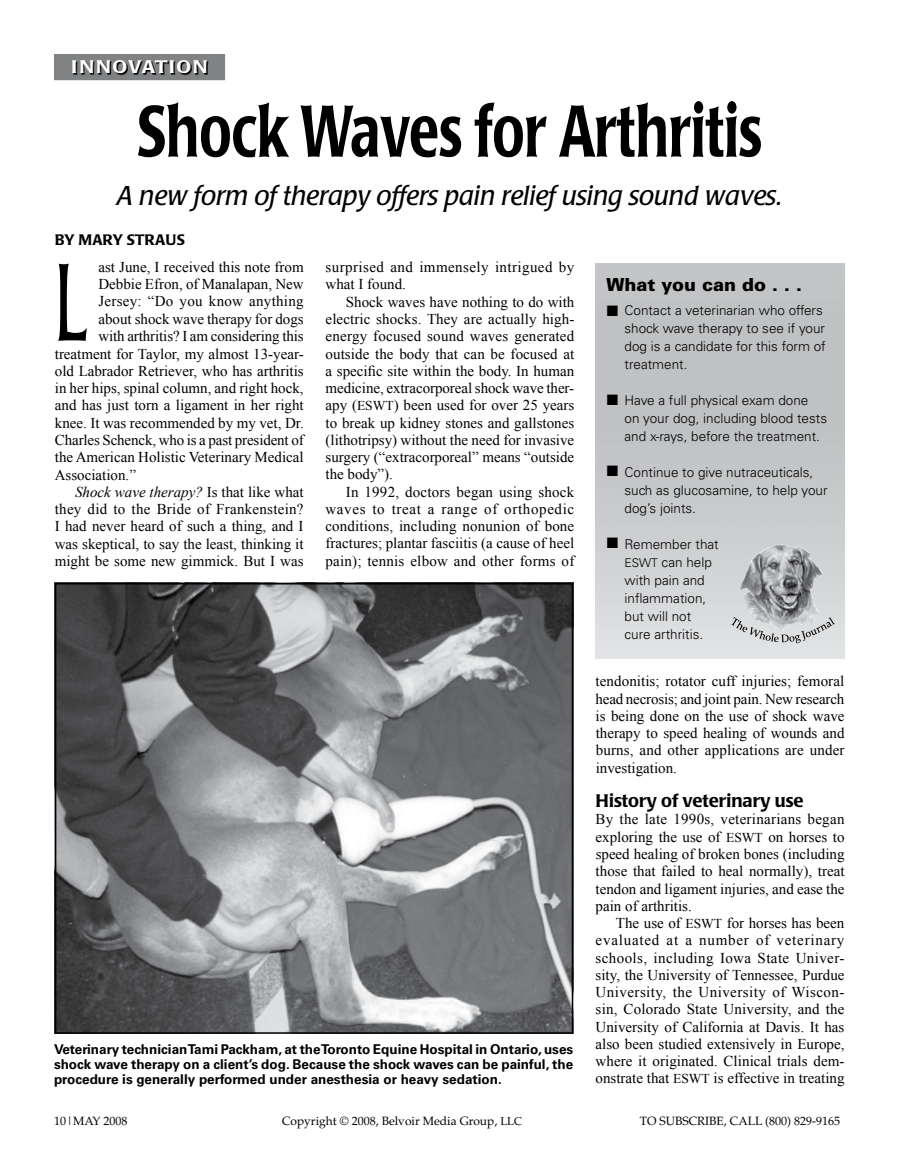
<style>
.page{position:relative;width:918px;height:1175px;background:#fff}
.page>*{position:absolute;margin:0;border:0;box-sizing:border-box;transform-origin:0 0}
.t1{font:108px "Poppl Laudatio";color:#000;scale:.6 1}
.t2{font:500 72px "Poppl Laudatio";letter-spacing:-.01em;color:#000;scale:.74 1}
.t3{font:italic 27px "Poppl Laudatio";color:#000}
.t4{font:500 18px "Poppl Laudatio";color:#000}
.t5{font:900 18px "Univers";color:#000}
.t6{font:500 18px "Poppl Laudatio";letter-spacing:.08em;color:#fff;scale:1.1 1}
.t7{font:15px/17.2px "Times New Roman";color:#000;text-align:justify}
.t8{font:15px/17.2px "Times New Roman";letter-spacing:.03em;color:#000}
.t9{font:500 15px "Poppl Laudatio";color:#000}
.t10{font:15px "Zapf Dingbats";color:#000}
.t11{font:300 13.5px/18px "Univers";color:#000}
.t12{font:700 13.5px/15px "Univers";color:#000;text-align:justify}
.t13{font:12px "Palatino";color:#000}
.s1{font-size:13.5px}
.s2{font-style:italic}
.s3{font-size:12px}
.s4{font-size:11.25px}
</style>
<div class="page">
<div style="left:55px;top:55px;width:169px;height:24px;background:#808284"></div>
<div style="left:54px;top:54px;width:171px;height:26px;border:2px solid #808284"></div>
<svg style="left:68px;top:56px;width:158px;height:25px"></svg>
<img style="left:739px;top:544px;width:84px;height:73px">
<svg style="left:731px;top:617px;width:104px;height:26px;background:#c4c6c7"></svg>
<img style="left:58px;top:586px;width:512px;height:444px">
<div style="left:55px;top:583px;width:518px;height:450px;border:2px solid #000"></div>
<p class="t6" style="left:71px;top:57px;width:123px">innovation</p>
<h2 class="t2" style="left:137px;top:90px;width:846px">Shock Waves for Arthritis</h2>
<h3 class="t3" style="left:117px;top:180px;width:667px">A new form of therapy offers pain relief using sound waves.</h3>
<p class="t9" style="left:55px;top:231px;width:132px">By Mary straus</p>
<p class="t7" style="left:98px;top:258px;width:207px">ast June, I received this note from Debbie Efron, of Manalapan, New Jersey: “Do you know anything about shock wave therapy for dogs with arthritis? I am considering this</p>
<p class="t8" style="left:326px;top:258px;width:250px">surprised and immensely intrigued by what I found.</p>
<h1 class="t1" style="left:55px;top:242px;width:56px">L</h1>
<p class="t7" style="left:326px;top:293px;width:250px;text-indent:20px">Shock waves have nothing to do with electric shocks. They are actually high&shy;energy focused sound waves generated outside the body that can be focused at a specific site within the body. In human medicine, extracorporeal shock wave ther&shy;apy (<span class="s1">ESWT</span>) been used for over 25 years to break up kidney stones and gallstones (lithotripsy) without the need for invasive surgery (“extracorporeal” means “outside the body”).</p>
<p class="t7" style="left:325px;top:482px;width:250px;text-indent:20px">In 1992, doctors began using shock waves to treat a range of orthopedic conditions, including nonunion of bone fractures; plantar fasciitis (a cause of heel pain); tennis elbow and other forms of</p>
<p class="t7" style="left:55px;top:345px;width:250px">treatment for Taylor, my almost 13-year&shy;old Labrador Retriever, who has arthritis in her hips, spinal column, and right hock, and has just torn a ligament in her right knee. It was recommended by my vet, Dr.<br>Charles Schenck, who is a past president of the American Holistic Veterinary Medical Association.”</p>
<p class="t7" style="left:55px;top:483px;width:250px;text-indent:20px"><span class="s2">Shock wave therapy?</span> Is that like what they did to the Bride of Frankenstein?<br>I had never heard of such a thing, and I was skeptical, to say the least, thinking it might be some new gimmick. But I was</p>
<p class="t12" style="left:54px;top:1041px;width:521px">Veterinary technician Tami Packham, at the Toronto Equine Hospital in Ontario, uses shock wave therapy on a client’s dog. Because the shock waves can be painful, the procedure is generally performed under anesthesia or heavy sedation.</p>
<p class="t5" style="left:607px;top:273px;width:197px">What you can do . . .</p>
<p class="t11" style="left:625px;top:301px;width:203px">Contact a veterinarian who offers shock wave therapy to see if your dog is a candidate for this form of treatment.</p>
<p class="t11" style="left:625px;top:391px;width:204px">Have a full physical exam done<br>on your dog, including blood tests and x-rays, before the treatment.</p>
<p class="t11" style="left:625px;top:463px;width:205px">Continue to give nutraceuticals, such as glucosamine, to help your dog’s joints.</p>
<p class="t11" style="left:625px;top:535px;width:96px">Remember that<br><span class="s3">ESWT</span> can help with pain and inflammation, but will not cure arthritis.</p>
<p class="t10" style="left:607px;top:304px;width:13px">■</p>
<p class="t10" style="left:607px;top:392px;width:13px">■</p>
<p class="t10" style="left:607px;top:464px;width:13px">■</p>
<p class="t10" style="left:607px;top:536px;width:13px">■</p>
<p class="t7" style="left:596px;top:672px;width:250px">tendonitis; rotator cuff injuries; femoral head necrosis; and joint pain. New research is being done on the use of shock wave therapy to speed healing of wounds and burns, and other applications are under investigation.</p>
<p class="t4" style="left:596px;top:790px;width:210px">History of veterinary use</p>
<p class="t7" style="left:596px;top:810px;width:250px">By the late 1990s, veterinarians began exploring the use of <span class="s1">ESWT</span> on horses to speed healing of broken bones (including those that failed to heal normally), treat tendon and ligament injuries, and ease the pain of arthritis.</p>
<p class="t7" style="left:596px;top:914px;width:250px;text-indent:20px">The use of <span class="s1">ESWT</span> for horses has been evaluated at a number of veterinary schools, including Iowa State Univer&shy;sity, the University of Tennessee, Purdue University, the University of Wiscon&shy;sin, Colorado State University, and the University of California at Davis. It has also been studied extensively in Europe, where it originated. Clinical trials dem&shy;onstrate that <span class="s1">ESWT</span> is effective in treating</p>
<p class="t13" style="left:54px;top:1114px;width:75px">10|May 2008</p>
<p class="t13" style="left:282px;top:1114px;width:238px">Copyright © 2008, Belvoir Media Group, <span class="s4">LLC</span></p>
<p class="t13" style="left:640px;top:1114px;width:108px">to subscribe, call</p>
<p class="t13" style="left:765px;top:1114px;width:76px">(800) 829-9165</p>
</div>
